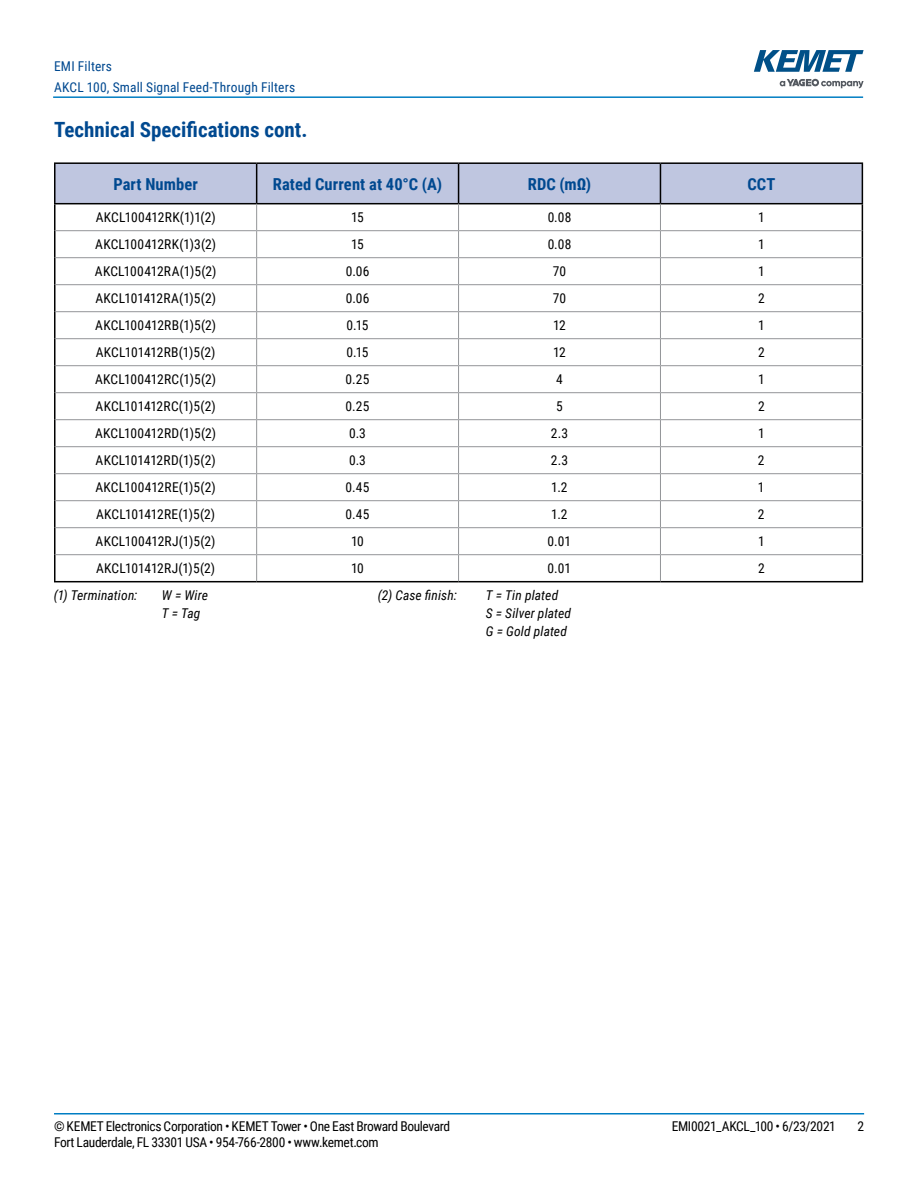
<style>
.page{position:relative;width:918px;height:1188px;background:#fff}
.page>*{position:absolute;margin:0;border:0;box-sizing:border-box;transform-origin:0 0}
.t1{font:700 21px "Roboto Condensed";color:#004990}
.t2{font:700 16.5px "Roboto Condensed";letter-spacing:.005em;color:#004990}
.t3{font:13.5px "Roboto Condensed";letter-spacing:-.02em;color:#000}
.t4{font:13.5px "Roboto Condensed";letter-spacing:.015em;color:#000}
.t5{font:13.5px "Roboto Condensed";color:#000}
.t6{font:italic 13.5px/18px "Roboto Condensed";letter-spacing:.01em;color:#000}
.t7{font:13.5px/21px "Roboto Condensed";letter-spacing:.015em;color:#004990}
</style>
<div class="page">
<hr style="left:54px;top:1113px;width:810px;height:2px;background:#007dc3">
<hr style="left:53px;top:96px;width:810px;height:2px;background:#007dc3">
<svg style="left:780px;top:79px;width:84px;height:9px"></svg>
<svg style="left:754px;top:50px;width:110px;height:22px"></svg>
<hr style="left:54px;top:203px;width:203px;height:1px;background:#000">
<hr style="left:257px;top:581px;width:202px;height:1px;background:#000">
<hr style="left:459px;top:581px;width:201px;height:1px;background:#000">
<hr style="left:660px;top:581px;width:203px;height:1px;background:#000">
<hr style="left:54px;top:204px;width:2px;height:27px;background:#000">
<hr style="left:54px;top:231px;width:2px;height:27px;background:#000">
<hr style="left:54px;top:258px;width:2px;height:27px;background:#000">
<hr style="left:54px;top:285px;width:2px;height:27px;background:#000">
<hr style="left:54px;top:312px;width:2px;height:27px;background:#000">
<hr style="left:54px;top:339px;width:2px;height:27px;background:#000">
<hr style="left:54px;top:366px;width:2px;height:27px;background:#000">
<hr style="left:54px;top:393px;width:2px;height:27px;background:#000">
<hr style="left:54px;top:420px;width:2px;height:27px;background:#000">
<hr style="left:54px;top:447px;width:2px;height:27px;background:#000">
<hr style="left:54px;top:474px;width:2px;height:27px;background:#000">
<hr style="left:54px;top:501px;width:2px;height:27px;background:#000">
<hr style="left:54px;top:528px;width:2px;height:27px;background:#000">
<hr style="left:54px;top:555px;width:2px;height:26px;background:#000">
<hr style="left:54px;top:581px;width:203px;height:1px;background:#000">
<svg style="left:55px;top:164px;width:808px;height:417px"></svg>
<hr style="left:54px;top:162px;width:203px;height:2px;background:#000">
<hr style="left:54px;top:164px;width:2px;height:39px;background:#000">
<hr style="left:257px;top:162px;width:202px;height:2px;background:#000">
<hr style="left:459px;top:162px;width:201px;height:2px;background:#000">
<hr style="left:660px;top:162px;width:203px;height:2px;background:#000">
<hr style="left:862px;top:164px;width:1px;height:39px;background:#000">
<p class="t7" style="left:54px;top:55px;width:243px">EMI Filters<br>AKCL 100, Small Signal Feed-Through Filters</p>
<h1 class="t1" style="left:54px;top:115px;width:255px">Technical Specifications cont.</h1>
<p class="t2" style="left:113px;top:172px;width:86px">Part Number</p>
<p class="t2" style="left:273px;top:172px;width:171px">Rated Current at 40°C (A)</p>
<p class="t2" style="left:528px;top:172px;width:65px">RDC (mΩ)</p>
<p class="t2" style="left:747px;top:172px;width:30px">CCT</p>
<p class="t4" style="left:96px;top:208px;width:121px">AKCL100412RK(1)1(2)</p>
<p class="t3" style="left:351px;top:208px;width:14px">15</p>
<p class="t3" style="left:548px;top:208px;width:25px">0.08</p>
<p class="t3" style="left:758px;top:208px;width:8px">1</p>
<p class="t4" style="left:95px;top:235px;width:122px">AKCL100412RK(1)3(2)</p>
<p class="t3" style="left:351px;top:235px;width:14px">15</p>
<p class="t3" style="left:548px;top:235px;width:25px">0.08</p>
<p class="t3" style="left:758px;top:235px;width:8px">1</p>
<p class="t4" style="left:95px;top:262px;width:123px">AKCL100412RA(1)5(2)</p>
<p class="t3" style="left:346px;top:262px;width:25px">0.06</p>
<p class="t3" style="left:553px;top:262px;width:15px">70</p>
<p class="t3" style="left:758px;top:262px;width:8px">1</p>
<p class="t5" style="left:95px;top:289px;width:122px">AKCL101412RA(1)5(2)</p>
<p class="t3" style="left:346px;top:289px;width:25px">0.06</p>
<p class="t3" style="left:553px;top:289px;width:15px">70</p>
<p class="t3" style="left:758px;top:289px;width:8px">2</p>
<p class="t4" style="left:95px;top:316px;width:122px">AKCL100412RB(1)5(2)</p>
<p class="t3" style="left:347px;top:316px;width:24px">0.15</p>
<p class="t3" style="left:553px;top:316px;width:14px">12</p>
<p class="t3" style="left:758px;top:316px;width:8px">1</p>
<p class="t5" style="left:96px;top:343px;width:121px">AKCL101412RB(1)5(2)</p>
<p class="t3" style="left:347px;top:343px;width:24px">0.15</p>
<p class="t3" style="left:553px;top:343px;width:14px">12</p>
<p class="t3" style="left:758px;top:343px;width:8px">2</p>
<p class="t4" style="left:95px;top:370px;width:123px">AKCL100412RC(1)5(2)</p>
<p class="t3" style="left:346px;top:370px;width:25px">0.25</p>
<p class="t3" style="left:556px;top:370px;width:8px">4</p>
<p class="t3" style="left:758px;top:370px;width:8px">1</p>
<p class="t5" style="left:96px;top:397px;width:122px">AKCL101412RC(1)5(2)</p>
<p class="t3" style="left:346px;top:397px;width:25px">0.25</p>
<p class="t3" style="left:556px;top:397px;width:8px">5</p>
<p class="t3" style="left:758px;top:397px;width:8px">2</p>
<p class="t4" style="left:95px;top:424px;width:123px">AKCL100412RD(1)5(2)</p>
<p class="t3" style="left:349px;top:424px;width:18px">0.3</p>
<p class="t3" style="left:551px;top:424px;width:19px">2.3</p>
<p class="t3" style="left:758px;top:424px;width:8px">1</p>
<p class="t5" style="left:96px;top:451px;width:122px">AKCL101412RD(1)5(2)</p>
<p class="t3" style="left:349px;top:451px;width:18px">0.3</p>
<p class="t3" style="left:551px;top:451px;width:19px">2.3</p>
<p class="t3" style="left:758px;top:451px;width:8px">2</p>
<p class="t4" style="left:96px;top:478px;width:122px">AKCL100412RE(1)5(2)</p>
<p class="t3" style="left:346px;top:478px;width:25px">0.45</p>
<p class="t3" style="left:551px;top:478px;width:18px">1.2</p>
<p class="t3" style="left:758px;top:478px;width:8px">1</p>
<p class="t5" style="left:96px;top:505px;width:121px">AKCL101412RE(1)5(2)</p>
<p class="t3" style="left:346px;top:505px;width:25px">0.45</p>
<p class="t3" style="left:551px;top:505px;width:18px">1.2</p>
<p class="t3" style="left:758px;top:505px;width:8px">2</p>
<p class="t4" style="left:96px;top:532px;width:121px">AKCL100412RJ(1)5(2)</p>
<p class="t3" style="left:351px;top:532px;width:14px">10</p>
<p class="t3" style="left:548px;top:532px;width:25px">0.01</p>
<p class="t3" style="left:758px;top:532px;width:8px">1</p>
<p class="t5" style="left:96px;top:559px;width:120px">AKCL101412RJ(1)5(2)</p>
<p class="t3" style="left:351px;top:559px;width:14px">10</p>
<p class="t3" style="left:548px;top:559px;width:25px">0.01</p>
<p class="t3" style="left:758px;top:559px;width:8px">2</p>
<p class="t6" style="left:54px;top:586px;width:85px">(1) Termination:</p>
<p class="t6" style="left:162px;top:586px;width:48px">W = Wire</p>
<p class="t6" style="left:378px;top:586px;width:80px">(2) Case finish:</p>
<p class="t6" style="left:486px;top:586px;width:74px">T = Tin plated</p>
<p class="t6" style="left:162px;top:604px;width:40px">T = Tag</p>
<p class="t6" style="left:486px;top:604px;width:87px">S = Silver plated<br>G = Gold plated</p>
<p class="t3" style="left:54px;top:1116px;width:398px">© KEMET Electronics Corporation • KEMET Tower • One East Broward Boulevard</p>
<p class="t3" style="left:672px;top:1116px;width:166px">EMI0021_AKCL_100 • 6/23/2021</p>
<p class="t3" style="left:857px;top:1116px;width:8px">2</p>
<p class="t3" style="left:54px;top:1133px;width:326px">Fort Lauderdale, FL 33301 USA • 954-766-2800 • www.kemet.com</p>
</div>
